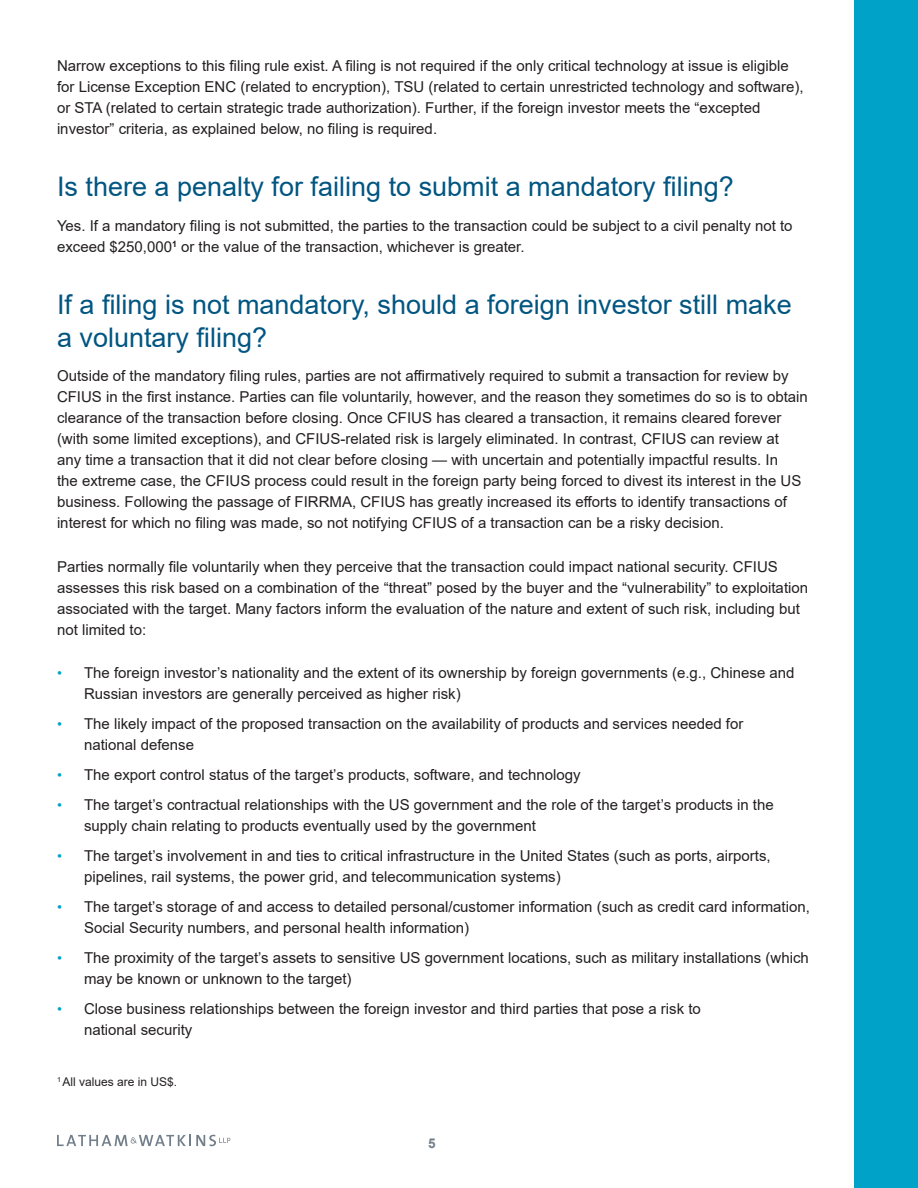
<style>
.page{position:relative;width:918px;height:1188px;background:#fff}
.page>*{position:absolute;margin:0;border:0;box-sizing:border-box;transform-origin:0 0}
.BD_SUBHEAD_1{font:27px/32.4px "Arial";color:#005581}
.BD_-_text_1{font:15px/21px "Arial";color:#231f20}
.t1{font:700 13.5px "Arial";color:#727f8a}
.BD_-_text_1-2{font:12px "Arial";color:#231f20}
.s1{font-size:14.25px;color:#00a3c7}
</style>
<div class="page">
<svg style="left:57px;top:1135px;width:173px;height:11px"></svg>
<div style="left:854px;top:0;width:64px;height:1188px;background:#00a3c7"></div>
<p class="BD_-_text_1" style="left:57px;top:55px;width:748px">Narrow exceptions to this filing rule exist. A filing is not required if the only critical technology at issue is eligible for License Exception ENC (related to encryption), TSU (related to certain unrestricted technology and software), or STA (related to certain strategic trade authorization). Further, if the foreign investor meets the “excepted investor” criteria, as explained below, no filing is required.</p>
<p class="BD_SUBHEAD_1" style="left:57px;top:170px;width:678px">Is there a penalty for failing to submit a mandatory filing?</p>
<p class="BD_-_text_1" style="left:57px;top:215px;width:737px">Yes. If a mandatory filing is not submitted, the parties to the transaction could be subject to a civil penalty not to exceed $250,000<sup>1</sup> or the value of the transaction, whichever is greater.</p>
<p class="BD_SUBHEAD_1" style="left:57px;top:288px;width:736px">If a filing is not mandatory, should a foreign investor still make a voluntary filing?</p>
<p class="BD_-_text_1" style="left:57px;top:365px;width:752px">Outside of the mandatory filing rules, parties are not affirmatively required to submit a transaction for review by CFIUS in the first instance. Parties can file voluntarily, however, and the reason they sometimes do so is to obtain clearance of the transaction before closing. Once CFIUS has cleared a transaction, it remains cleared forever (with some limited exceptions), and CFIUS-related risk is largely eliminated. In contrast, CFIUS can review at<br>any time a transaction that it did not clear before closing — with uncertain and potentially impactful results. In<br>the extreme case, the CFIUS process could result in the foreign party being forced to divest its interest in the US business. Following the passage of FIRRMA, CFIUS has greatly increased its efforts to identify transactions of interest for which no filing was made, so not notifying CFIUS of a transaction can be a risky decision.</p>
<p class="BD_-_text_1" style="left:57px;top:556px;width:753px">Parties normally file voluntarily when they perceive that the transaction could impact national security. CFIUS assesses this risk based on a combination of the “threat” posed by the buyer and the “vulnerability” to exploitation associated with the target. Many factors inform the evaluation of the nature and extent of such risk, including but not limited to:</p>
<p class="BD_-_text_1" style="left:84px;top:662px;width:712px;text-indent:-27px"><span class="s1">•</span> The foreign investor’s nationality and the extent of its ownership by foreign governments (e.g., Chinese and<br>Russian investors are generally perceived as higher risk)</p>
<p class="BD_-_text_1" style="left:84px;top:713px;width:661px;text-indent:-27px"><span class="s1">•</span> The likely impact of the proposed transaction on the availability of products and services needed for national defense</p>
<p class="BD_-_text_1" style="left:57px;top:764px;width:525px"><span class="s1">•</span> The export control status of the target’s products, software, and technology</p>
<p class="BD_-_text_1" style="left:84px;top:794px;width:691px;text-indent:-27px"><span class="s1">•</span> The target’s contractual relationships with the US government and the role of the target’s products in the supply chain relating to products eventually used by the government</p>
<p class="BD_-_text_1" style="left:84px;top:845px;width:688px;text-indent:-27px"><span class="s1">•</span> The target’s involvement in and ties to critical infrastructure in the United States (such as ports, airports, pipelines, rail systems, the power grid, and telecommunication systems)</p>
<p class="BD_-_text_1" style="left:84px;top:896px;width:727px;text-indent:-27px"><span class="s1">•</span> The target’s storage of and access to detailed personal/customer information (such as credit card information,<br>Social Security numbers, and personal health information)</p>
<p class="BD_-_text_1" style="left:84px;top:947px;width:726px;text-indent:-27px"><span class="s1">•</span> The proximity of the target’s assets to sensitive US government locations, such as military installations (which may be known or unknown to the target)</p>
<p class="BD_-_text_1" style="left:84px;top:998px;width:618px;text-indent:-27px"><span class="s1">•</span> Close business relationships between the foreign investor and third parties that pose a risk to national security</p>
<p class="BD_-_text_1-2" style="left:57px;top:1074px;width:122px"><sup>1</sup> All values are in US$.</p>
<p class="t1" style="left:428px;top:1134px;width:9px">5</p>
</div>
